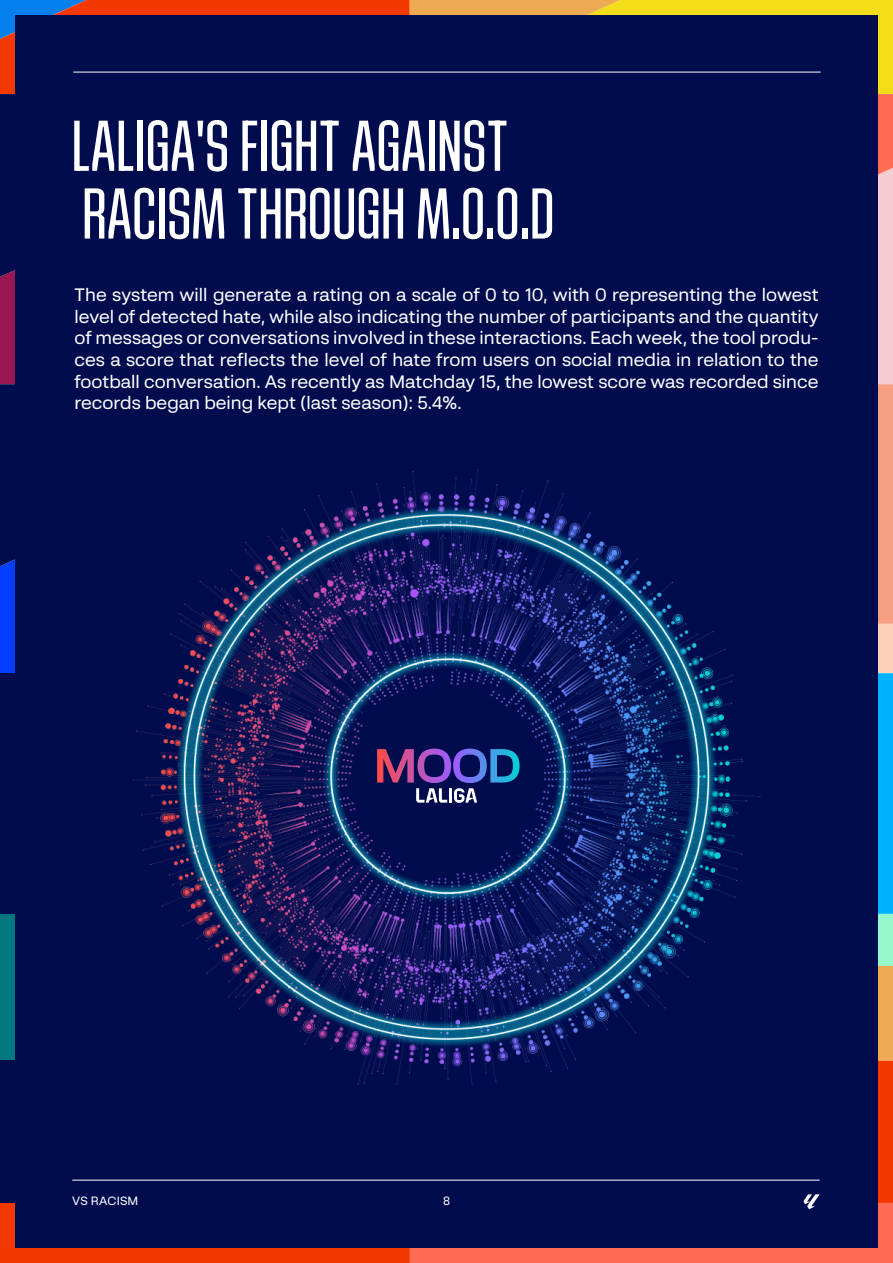
<style>
.page{position:relative;width:893px;height:1263px;background:#fff}
.page>*{position:absolute;margin:0;border:0;box-sizing:border-box;transform-origin:0 0}
.t1{font:71.7px/67.7px "LALIGA Headline VF";letter-spacing:.02em;color:#fff}
.t2{font:18px/21.6px "LALIGA Text";color:#fff;text-align:justify}
.t3{font:12px "LALIGA Text";letter-spacing:.01em;color:#fff}
</style>
<div class="page">
<div style="left:620px;top:0;width:273px;height:94px;background:#f2dd17"></div>
<svg style="left:877px;top:94px;width:16px;height:289px;background:#e7a8aa"></svg>
<svg style="left:877px;top:914px;width:16px;height:147px;background:#c2b87b"></svg>
<svg style="left:0;top:1061px;width:893px;height:202px;background:#e44b2c"></svg>
<svg style="left:877px;top:383px;width:16px;height:241px;background:#e69680"></svg>
<svg style="left:877px;top:624px;width:16px;height:290px;background:#28ade8"></svg>
<svg style="left:0;top:0;width:620px;height:94px;background:#d26536"></svg>
<div style="left:0;top:1061px;width:410px;height:142px;background:#000c4d"></div>
<div style="left:0;top:673px;width:410px;height:241px;background:#000c4d"></div>
<div style="left:0;top:384px;width:15px;height:182px;background:#000c4d"></div>
<div style="left:0;top:94px;width:15px;height:183px;background:#000c4d"></div>
<div style="left:15px;top:15px;width:862px;height:1232px;background:#000c4d"></div>
<hr style="left:72px;top:1180px;width:748px;height:1px;background:#fff">
<svg style="left:804px;top:1194px;width:16px;height:15px"></svg>
<hr style="left:73px;top:72px;width:748px;height:1px;background:#fff">
<img style="left:132px;top:470px;width:628px;height:614px">
<div style="left:368px;top:738px;width:160px;height:70px;background:#000c4d"></div>
<svg style="left:377px;top:748px;width:143px;height:55px"></svg>
<h1 class="t1" style="left:72px;top:112px;width:483px">LALIGA'S FIGHT AGAINST<br>RACISM THROUGH M.O.O.D</h1>
<p class="t2" style="left:74px;top:284px;width:746px">The system will generate a rating on a scale of 0 to 10, with 0 representing the lowest level of detected hate, while also indicating the number of participants and the quantity of messages or conversations involved in these interactions. Each week, the tool produ&shy;ces a score that reflects the level of hate from users on social media in relation to the football conversation. As recently as Matchday 15, the lowest score was recorded since records began being kept (last season): 5.4%.</p>
<p class="t3" style="left:72px;top:1193px;width:68px">VS RACISM</p>
<p class="t3" style="left:443px;top:1193px;width:9px">8</p>
</div>
